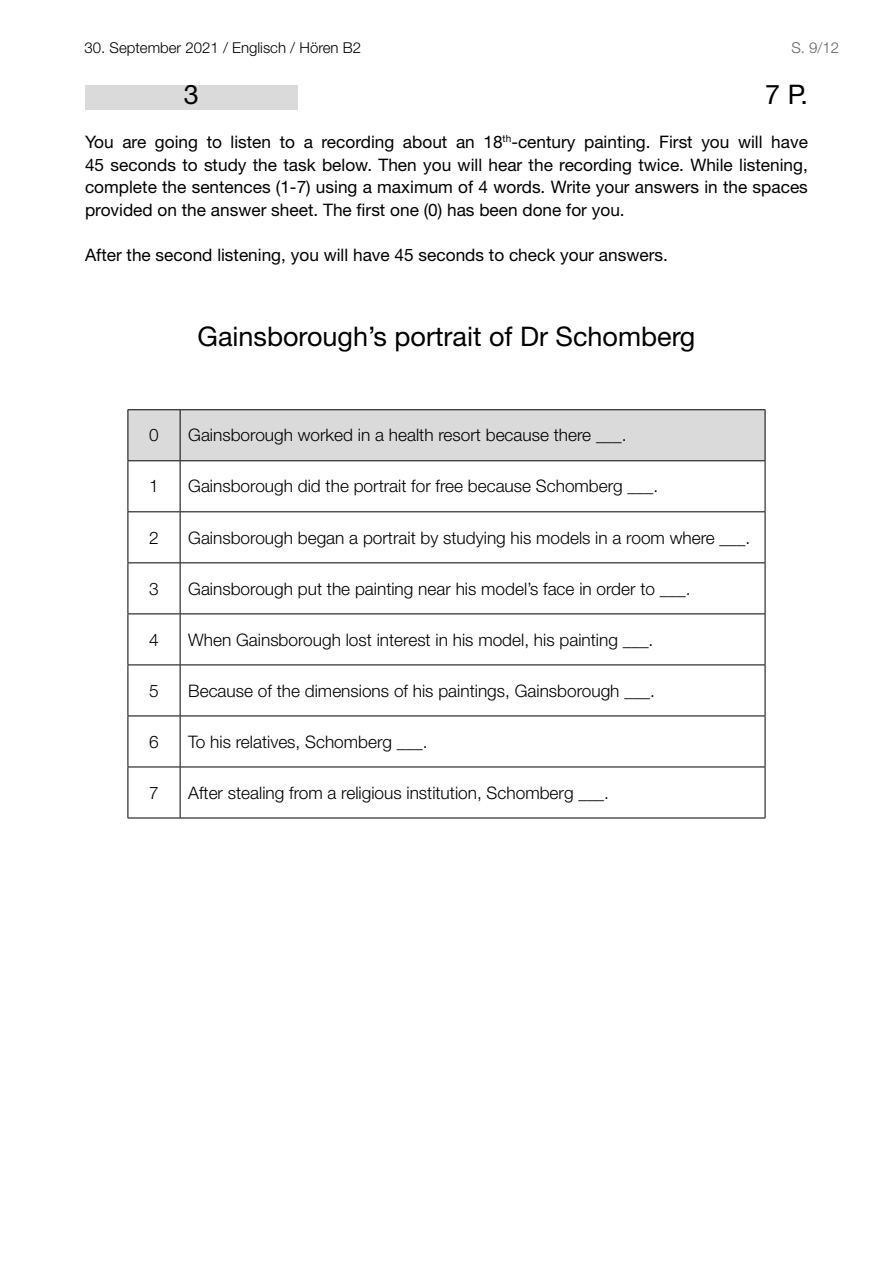
<style>
.page{position:relative;width:893px;height:1263px;background:#fff}
.page>*{position:absolute;margin:0;border:0;box-sizing:border-box;transform-origin:0 0}
.t1{font:27px "Helvetica Neue LT Pro";color:#000}
.t2{font:300 17.25px "Helvetica Neue LT Pro";color:#000}
.t3{font:17.25px/22.5px "Helvetica Neue LT Pro";color:#000;text-align:justify}
.t4{font:300 15px "Helvetica Neue LT Std";color:#000}
.t5{font:300 15px "Helvetica Neue LT Std";color:#636363}
</style>
<div class="page">
<div style="left:85px;top:85px;width:213px;height:24px;background:#dadada"></div>
<div style="left:129px;top:410px;width:636px;height:50px;background:#dadada"></div>
<hr style="left:128px;top:409px;width:52px;height:1px;background:#000">
<hr style="left:180px;top:409px;width:585px;height:1px;background:#000">
<hr style="left:128px;top:460px;width:52px;height:1px;background:#000">
<hr style="left:180px;top:460px;width:585px;height:1px;background:#000">
<hr style="left:128px;top:511px;width:52px;height:1px;background:#000">
<hr style="left:180px;top:511px;width:585px;height:1px;background:#000">
<hr style="left:128px;top:562px;width:52px;height:1px;background:#000">
<hr style="left:180px;top:562px;width:585px;height:1px;background:#000">
<hr style="left:128px;top:613px;width:52px;height:1px;background:#000">
<hr style="left:180px;top:613px;width:585px;height:1px;background:#000">
<hr style="left:128px;top:664px;width:52px;height:1px;background:#000">
<hr style="left:180px;top:664px;width:585px;height:1px;background:#000">
<hr style="left:128px;top:715px;width:52px;height:1px;background:#000">
<hr style="left:180px;top:715px;width:585px;height:1px;background:#000">
<hr style="left:128px;top:767px;width:52px;height:1px;background:#000">
<hr style="left:180px;top:767px;width:585px;height:1px;background:#000">
<hr style="left:128px;top:818px;width:52px;height:1px;background:#000">
<hr style="left:180px;top:818px;width:585px;height:1px;background:#000">
<hr style="left:128px;top:410px;width:1px;height:50px;background:#000">
<hr style="left:128px;top:461px;width:1px;height:50px;background:#000">
<hr style="left:128px;top:512px;width:1px;height:50px;background:#000">
<hr style="left:128px;top:563px;width:1px;height:50px;background:#000">
<hr style="left:128px;top:614px;width:1px;height:50px;background:#000">
<hr style="left:128px;top:665px;width:1px;height:50px;background:#000">
<hr style="left:128px;top:716px;width:1px;height:51px;background:#000">
<hr style="left:128px;top:767px;width:1px;height:51px;background:#000">
<hr style="left:180px;top:410px;width:1px;height:50px;background:#000">
<hr style="left:765px;top:410px;width:1px;height:50px;background:#000">
<hr style="left:180px;top:461px;width:1px;height:50px;background:#000">
<hr style="left:765px;top:461px;width:1px;height:50px;background:#000">
<hr style="left:180px;top:512px;width:1px;height:50px;background:#000">
<hr style="left:765px;top:512px;width:1px;height:50px;background:#000">
<hr style="left:180px;top:563px;width:1px;height:50px;background:#000">
<hr style="left:765px;top:563px;width:1px;height:50px;background:#000">
<hr style="left:180px;top:614px;width:1px;height:50px;background:#000">
<hr style="left:765px;top:614px;width:1px;height:50px;background:#000">
<hr style="left:180px;top:665px;width:1px;height:50px;background:#000">
<hr style="left:765px;top:665px;width:1px;height:50px;background:#000">
<hr style="left:180px;top:716px;width:1px;height:51px;background:#000">
<hr style="left:765px;top:716px;width:1px;height:51px;background:#000">
<hr style="left:180px;top:767px;width:1px;height:51px;background:#000">
<hr style="left:765px;top:767px;width:1px;height:51px;background:#000">
<p class="t4" style="left:85px;top:39px;width:278px">30. September 2021 / Englisch / Hören B2</p>
<p class="t5" style="left:791px;top:39px;width:49px">S. 9/12</p>
<h1 class="t1" style="left:184px;top:78px;width:17px">3</h1>
<h1 class="t1" style="left:765px;top:78px;width:44px">7 P.</h1>
<p class="t3" style="left:85px;top:130px;width:724px">You are going to listen to a recording about an 18<sup>th</sup>-century painting. First you will have 45 seconds to study the task below. Then you will hear the recording twice. While listening, complete the sentences (1-7) using a maximum of 4 words. Write your answers in the spaces provided on the answer sheet. The first one (0) has been done for you.</p>
<p class="t3" style="left:85px;top:243px;width:584px">After the second listening, you will have 45 seconds to check your answers.</p>
<h1 class="t1" style="left:198px;top:320px;width:499px">Gainsborough’s portrait of Dr Schomberg</h1>
<p class="t2" style="left:149px;top:425px;width:11px">0</p>
<p class="t2" style="left:188px;top:425px;width:440px">Gainsborough worked in a health resort because there ___.</p>
<p class="t2" style="left:149px;top:476px;width:11px">1</p>
<p class="t2" style="left:188px;top:476px;width:472px">Gainsborough did the portrait for free because Schomberg ___.</p>
<p class="t2" style="left:149px;top:527px;width:11px">2</p>
<p class="t2" style="left:188px;top:527px;width:564px">Gainsborough began a portrait by studying his models in a room where ___.</p>
<p class="t2" style="left:149px;top:578px;width:11px">3</p>
<p class="t2" style="left:188px;top:578px;width:504px">Gainsborough put the painting near his model’s face in order to ___.</p>
<p class="t2" style="left:149px;top:629px;width:11px">4</p>
<p class="t2" style="left:188px;top:629px;width:467px">When Gainsborough lost interest in his model, his painting ___.</p>
<p class="t2" style="left:149px;top:680px;width:11px">5</p>
<p class="t2" style="left:188px;top:680px;width:468px">Because of the dimensions of his paintings, Gainsborough ___.</p>
<p class="t2" style="left:149px;top:731px;width:11px">6</p>
<p class="t2" style="left:188px;top:731px;width:241px">To his relatives, Schomberg ___.</p>
<p class="t2" style="left:149px;top:782px;width:11px">7</p>
<p class="t2" style="left:188px;top:782px;width:422px">After stealing from a religious institution, Schomberg ___.</p>
</div>
